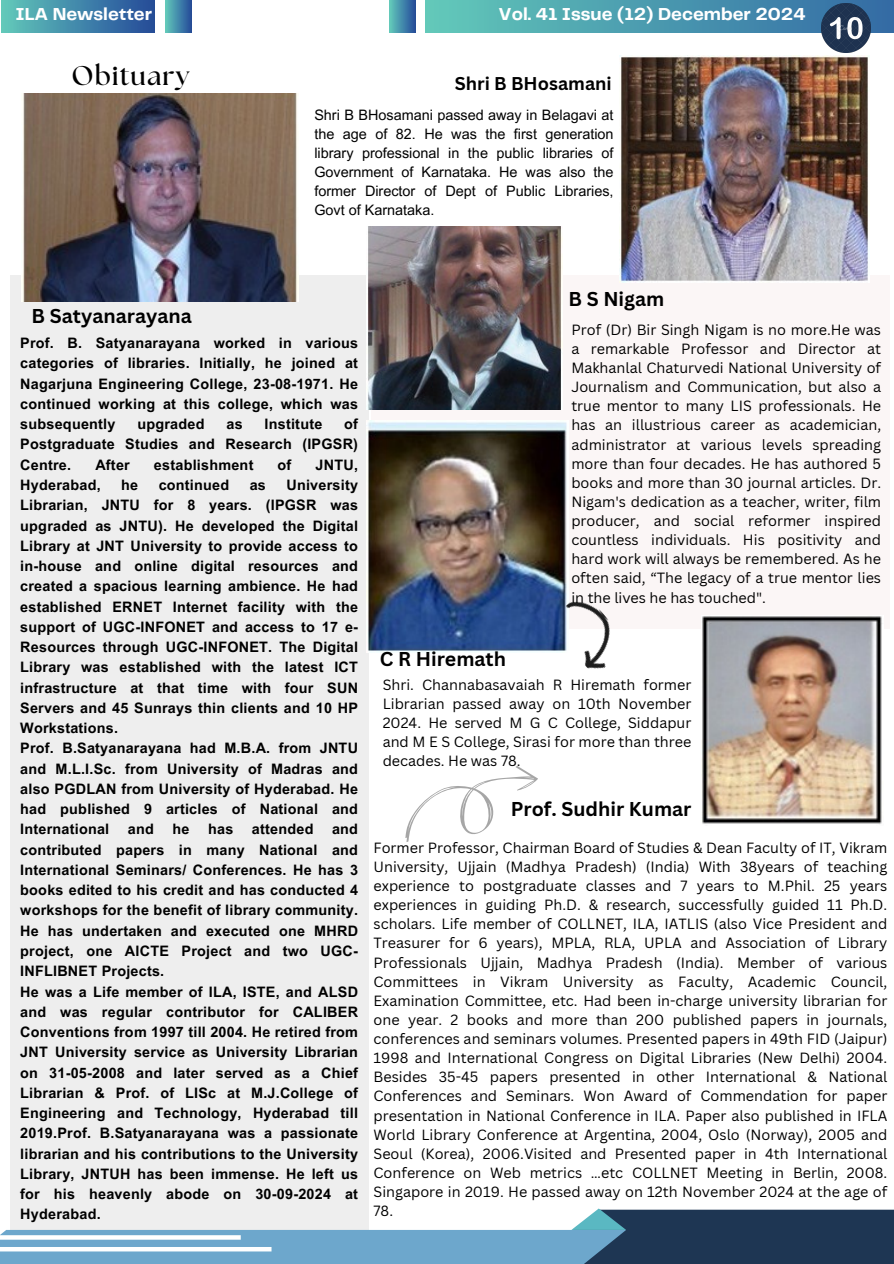
<style>
.page{position:relative;width:894px;height:1264px;background:#fff}
.page>*{position:absolute;margin:0;border:0;box-sizing:border-box;transform-origin:0 0}
.t1{font:700 27px "The Seasons";letter-spacing:.04em;color:#000}
.t2{font:700 19.5px "Canva Sans";color:#000}
.t3{font:700 18px "Telegraf";color:#fff}
.t4{font:700 18px "Canva Sans";color:#000}
.t5{font:14.4px/19.2px "Canva Sans";color:#000;text-align:justify}
.t6{font:700 14.4px/20.2px "Arial MT Pro";letter-spacing:.015em;color:#000;text-align:justify}
.t7{font:14.4px/19.2px "Arial MT Pro";color:#000;text-align:justify}
</style>
<div class="page">
<div style="left:371px;top:275px;width:518px;height:353px;background:#fbf6f6"></div>
<div style="left:626px;top:1209px;width:267px;height:54px;background:#1e3653"></div>
<div style="left:0;top:1229px;width:626px;height:34px;background:#6da7cc"></div>
<svg style="left:572px;top:1208px;width:54px;height:21px"></svg>
<svg style="left:0;top:1235px;width:241px;height:4px"></svg>
<div style="left:0;top:1246px;width:271px;height:5px;background:#fff"></div>
<div style="left:2px;top:0;width:153px;height:32px;background:linear-gradient(to right,#61c7ba,#24499a)"></div>
<div style="left:165px;top:0;width:26px;height:32px;background:linear-gradient(to right,#62c9bb,#28539d)"></div>
<div style="left:426px;top:0;width:467px;height:32px;background:linear-gradient(to right,#62c8b9,#336aa4)"></div>
<div style="left:389px;top:0;width:26px;height:32px;background:linear-gradient(to right,#62cbbb,#29539d)"></div>
<div style="left:10px;top:275px;width:358px;height:954px;background:#eee"></div>
<img style="left:366px;top:226px;width:196px;height:184px">
<img style="left:21px;top:94px;width:277px;height:208px">
<img style="left:619px;top:55px;width:249px;height:228px">
<img style="left:366px;top:420px;width:201px;height:232px">
<img style="left:702px;top:616px;width:180px;height:208px">
<svg style="left:405px;top:766px;width:133px;height:76px"></svg>
<img style="left:547px;top:591px;width:63px;height:78px">
<img style="left:820px;top:3px;width:50px;height:50px">
<h1 class="t3" style="left:15px;top:7px;width:138px">ILA Newsletter</h1>
<h1 class="t3" style="left:498px;top:7px;width:308px">Vol. 41 Issue (12) December 2024</h1>
<h2 class="t1" style="left:72px;top:63px;width:119px">Obituary</h2>
<p class="t7" style="left:314px;top:107px;width:301px">Shri B BHosamani passed away in Belagavi at the age of 82. He was the first generation library professional in the public libraries of Government of Karnataka. He was also the former Director of Dept of Public Libraries, Govt of Karnataka.</p>
<p class="t4" style="left:454px;top:70px;width:158px">Shri B BHosamani</p>
<h2 class="t2" style="left:32px;top:302px;width:162px">B Satyanarayana</h2>
<p class="t6" style="left:20px;top:335px;width:339px">Prof. B. Satyanarayana worked in various categories of libraries. Initially, he joined at Nagarjuna Engineering College, 23-08-1971. He continued working at this college, which was subsequently</p>
<p class="t6" style="left:20px;top:416px;width:339px;text-indent:324px">of Postgraduate Studies and Research (IPGSR)<br>Centre.</p>
<p class="t6" style="left:137px;top:416px;width:69px">upgraded</p>
<p class="t6" style="left:226px;top:416px;width:18px">as</p>
<p class="t6" style="left:264px;top:416px;width:59px">Institute</p>
<p class="t6" style="left:95px;top:456px;width:36px">After</p>
<p class="t6" style="left:154px;top:456px;width:101px">establishment</p>
<p class="t6" style="left:277px;top:456px;width:15px">of</p>
<p class="t6" style="left:315px;top:456px;width:44px">JNTU,</p>
<p class="t6" style="left:20px;top:476px;width:82px">Hyderabad,</p>
<p class="t6" style="left:121px;top:476px;width:19px">he</p>
<p class="t6" style="left:159px;top:476px;width:72px">continued</p>
<p class="t6" style="left:250px;top:476px;width:18px">as</p>
<p class="t6" style="left:20px;top:476px;width:339px;text-indent:266px">University Librarian, JNTU for 8 years. (IPGSR was upgraded as JNTU). He developed the Digital Library at JNT University to provide access to in-house and online digital resources and created a spacious learning ambience. He had established ERNET Internet facility with the support of UGC-INFONET and access to 17 e-Resources through UGC-INFONET. The Digital Library was established with the latest ICT infrastructure at that time with four SUN Servers and 45 Sunrays thin clients and 10 HP Workstations.</p>
<h2 class="t6" style="left:20px;top:740px;width:339px">Prof. B.Satyanarayana had M.B.A. from JNTU and M.L.I.Sc. from University of Madras and also PGDLAN from University of Hyderabad. He had published 9 articles of National and International</h2>
<h2 class="t6" style="left:20px;top:821px;width:339px;text-indent:312px">and contributed papers in many National and International Seminars/ Conferences. He has 3 books edited to his credit and has conducted 4 workshops for the benefit of library community.<br>He has undertaken and executed one MHRD project, one AICTE Project and two UGC-INFLIBNET Projects.</h2>
<p class="t6" style="left:20px;top:983px;width:339px">He was a Life member of ILA, ISTE, and ALSD and was regular contributor for CALIBER Conventions from 1997 till 2004. He retired from JNT University service as University Librarian on 31-05-2008 and later served as a Chief Librarian &amp; Prof. of LISc at M.J.College of Engineering and Technology, Hyderabad till 2019.Prof. B.Satyanarayana was a passionate librarian and his contributions to the University Library, JNTUH has been immense. He left us for his heavenly abode on 30-09-2024 at Hyderabad.</p>
<h2 class="t6" style="left:128px;top:821px;width:28px">and</h2>
<h2 class="t6" style="left:172px;top:821px;width:19px">he</h2>
<h2 class="t6" style="left:208px;top:821px;width:27px">has</h2>
<h2 class="t6" style="left:252px;top:821px;width:63px">attended</h2>
<p class="t2" style="left:568px;top:285px;width:97px">B S Nigam</p>
<p class="t5" style="left:571px;top:319px;width:311px">Prof (Dr) Bir Singh Nigam is no more.He was a remarkable Professor and Director at Makhanlal Chaturvedi National University of Journalism and Communication, but also a true mentor to many LIS professionals. He has an illustrious career as academician, administrator at various levels spreading more than four decades. He has authored 5 books and more than 30 journal articles. Dr.<br>Nigam's dedication as a teacher, writer, film producer, and social reformer inspired countless individuals. His positivity and hard work will always be remembered. As he often said, “The legacy of a true mentor lies in the lives he has touched".</p>
<p class="t2" style="left:380px;top:645px;width:128px">C R Hiremath</p>
<p class="t5" style="left:382px;top:674px;width:310px">Shri. Channabasavaiah R Hiremath former Librarian passed away on 10th November 2024. He served M G C College, Siddapur and M E S College, Sirasi for more than three decades. He was 78.</p>
<h2 class="t2" style="left:510px;top:795px;width:182px">Prof. Sudhir Kumar</h2>
<p class="t5" style="left:373px;top:837px;width:515px">Former Professor, Chairman Board of Studies &amp; Dean Faculty of IT, Vikram University, Ujjain (Madhya Pradesh) (India) With 38years of teaching experience to postgraduate classes and 7 years to M.Phil. 25 years experiences in guiding Ph.D. &amp; research, successfully guided 11 Ph.D. scholars. Life member of COLLNET, ILA, IATLIS (also Vice President and Treasurer for 6 years), MPLA, RLA, UPLA and Association of Library Professionals Ujjain, Madhya Pradesh (India). Member of various Committees in Vikram University as Faculty, Academic Council, Examination Committee, etc. Had been in-charge university librarian for one year. 2 books and more than 200 published papers in journals, conferences and seminars volumes. Presented papers in 49th FID (Jaipur)<br>1998 and International Congress on Digital Libraries (New Delhi) 2004.<br>Besides 35-45 papers presented in other International &amp; National Conferences and Seminars. Won Award of Commendation for paper presentation in National Conference in ILA. Paper also published in IFLA World Library Conference at Argentina, 2004, Oslo (Norway), 2005 and Seoul (Korea), 2006.Visited and Presented paper in 4th International Conference on Web metrics …etc COLLNET Meeting in Berlin, 2008.<br>Singapore in 2019. He passed away on 12th November 2024 at the age of 78.</p>
</div>
